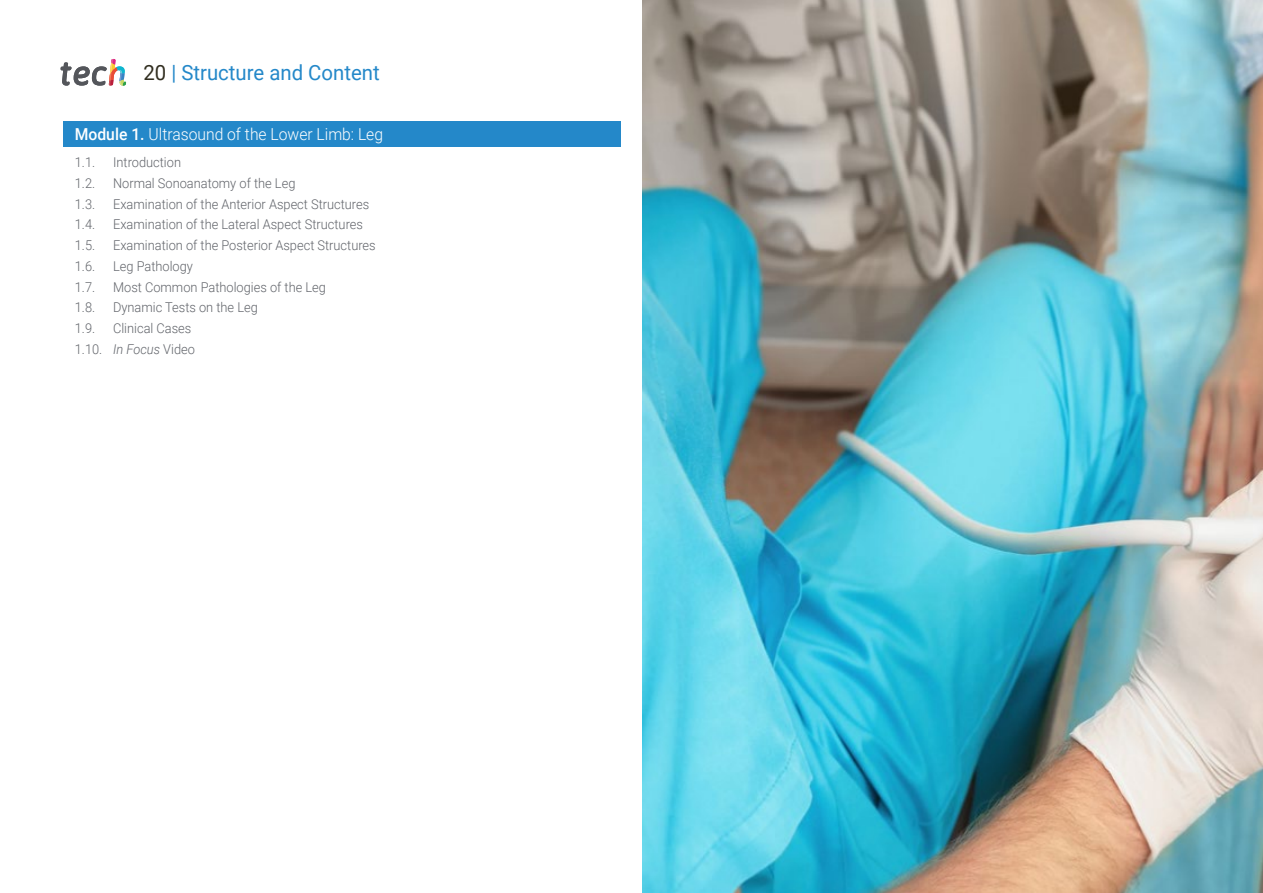
<style>
.page{position:relative;width:1263px;height:893px;background:#fff}
.page>*{position:absolute;margin:0;border:0;box-sizing:border-box;transform-origin:0 0}
.t1{font:21px "Roboto";color:#2488c9}
.t2{font:300 16.5px "Roboto";color:#fff;scale:.95 1}
.t3{font:300 13.5px/20.7px "Roboto";color:#61646a;text-align:right;scale:.95 1}
.s1{color:#312e20}
.s2{font-weight:500}
.s3{font-style:italic}
</style>
<div class="page">
<img style="left:642px;top:0;width:621px;height:893px">
<div style="left:64px;top:121px;width:557px;height:25px;background:#2488c9"></div>
<svg style="left:61px;top:59px;width:65px;height:27px"></svg>
<h1 class="t1" style="left:144px;top:57px;width:238px"><span class="s1">20</span> | Structure and Content</h1>
<p class="t2" style="left:75px;top:123px;width:326px"><span class="s2">Module 1.</span> Ultrasound of the Lower Limb: Leg</p>
<p class="t3" style="left:75px;top:151px;width:23px">1.1.</p>
<p class="t3" style="left:113px;top:151px;width:73px">Introduction</p>
<p class="t3" style="left:75px;top:172px;width:23px">1.2.</p>
<p class="t3" style="left:113px;top:172px;width:193px">Normal Sonoanatomy of the Leg</p>
<p class="t3" style="left:75px;top:193px;width:23px">1.3.</p>
<p class="t3" style="left:113px;top:193px;width:271px">Examination of the Anterior Aspect Structures</p>
<p class="t3" style="left:75px;top:214px;width:23px">1.4.</p>
<p class="t3" style="left:113px;top:214px;width:265px">Examination of the Lateral Aspect Structures</p>
<p class="t3" style="left:75px;top:234px;width:23px">1.5.</p>
<p class="t3" style="left:113px;top:234px;width:278px">Examination of the Posterior Aspect Structures</p>
<p class="t3" style="left:75px;top:255px;width:23px">1.6.</p>
<p class="t3" style="left:113px;top:255px;width:86px">Leg Pathology</p>
<p class="t3" style="left:75px;top:276px;width:23px">1.7.</p>
<p class="t3" style="left:113px;top:276px;width:226px">Most Common Pathologies of the Leg</p>
<p class="t3" style="left:75px;top:297px;width:23px">1.8.</p>
<p class="t3" style="left:113px;top:297px;width:154px">Dynamic Tests on the Leg</p>
<p class="t3" style="left:75px;top:317px;width:23px">1.9.</p>
<p class="t3" style="left:75px;top:317px;width:128px">Clinical Cases<br>1.10. <span class="s3">In Focus</span> Video</p>
</div>
